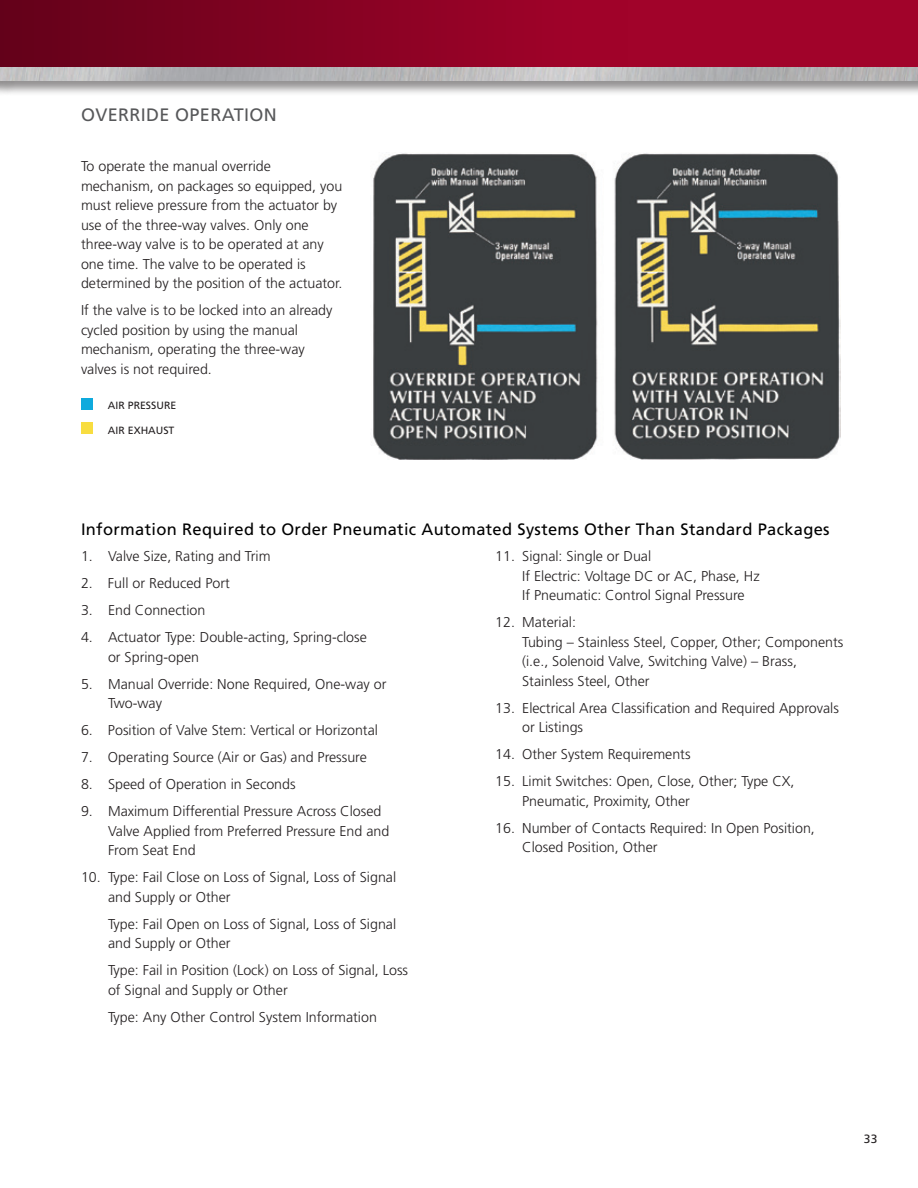
<style>
.page{position:relative;width:918px;height:1188px;background:#fff}
.page>*{position:absolute;margin:0;border:0;box-sizing:border-box;transform-origin:0 0}
.Title_2_CAPS{font:18px "Frutiger LT Std";letter-spacing:.02em;color:#57585a}
.Title_3_lowercase{font:16.5px "Frutiger LT Std";letter-spacing:.02em;color:#000}
.Text{font:300 14.25px/19.5px "Frutiger LT Std";color:#231f20}
.t1{font:12px "Frutiger LT Std";color:#231f20}
.Notes{font:10.5px "Frutiger LT Std";color:#231f20}
</style>
<div class="page">
<div style="left:81px;top:398px;width:12px;height:12px;background:#0faadd"></div>
<div style="left:81px;top:422px;width:12px;height:12px;background:#f8dd40"></div>
<img style="left:373px;top:153px;width:467px;height:307px">
<div style="left:0;top:0;width:918px;height:68px;background:#a1032a"></div>
<div style="left:0;top:0;width:628px;height:68px;background:linear-gradient(to right,#64021a,#a4022a)"></div>
<div style="left:0;top:66px;width:918px;height:30px;background:#231f20;opacity:.5"></div>
<img style="left:0;top:68px;width:918px;height:13px">
<p class="Title_2_CAPS" style="left:81px;top:105px;width:197px">OVERRIDE OPERATION</p>
<p class="Text" style="left:81px;top:157px;width:263px">To operate the manual override mechanism, on packages so equipped, you must relieve pressure from the actuator by use of the three-way valves. Only one three-way valve is to be operated at any one time. The valve to be operated is determined by the position of the actuator.</p>
<p class="Text" style="left:81px;top:301px;width:253px">If the valve is to be locked into an already cycled position by using the manual mechanism, operating the three-way valves is not required.</p>
<p class="Notes" style="left:108px;top:399px;width:70px">AIR PRESSURE</p>
<p class="Notes" style="left:108px;top:424px;width:68px">AIR EXHAUST</p>
<p class="Title_3_lowercase" style="left:81px;top:520px;width:750px">Information Required to Order Pneumatic Automated Systems Other Than Standard Packages</p>
<p class="Text" style="left:81px;top:547px;width:191px">1. Valve Size, Rating and Trim</p>
<p class="Text" style="left:81px;top:574px;width:150px">2. Full or Reduced Port</p>
<p class="Text" style="left:81px;top:601px;width:126px">3. End Connection</p>
<p class="Text" style="left:108px;top:628px;width:260px;text-indent:-27px">4. Actuator Type: Double-acting, Spring-close or Spring-open</p>
<p class="Text" style="left:108px;top:674px;width:280px;text-indent:-27px">5. Manual Override: None Required, One-way or<br>Two-way</p>
<p class="Text" style="left:81px;top:721px;width:298px">6. Position of Valve Stem: Vertical or Horizontal</p>
<p class="Text" style="left:81px;top:748px;width:287px">7. Operating Source (Air or Gas) and Pressure</p>
<p class="Text" style="left:81px;top:775px;width:216px">8. Speed of Operation in Seconds</p>
<p class="Text" style="left:108px;top:802px;width:283px;text-indent:-27px">9. Maximum Differential Pressure Across Closed<br>Valve Applied from Preferred Pressure End and<br>From Seat End</p>
<p class="Text" style="left:108px;top:868px;width:290px;text-indent:-27px">10. Type: Fail Close on Loss of Signal, Loss of Signal and Supply or Other</p>
<p class="Text" style="left:108px;top:914px;width:290px">Type: Fail Open on Loss of Signal, Loss of Signal and Supply or Other</p>
<p class="Text" style="left:108px;top:961px;width:302px">Type: Fail in Position (Lock) on Loss of Signal, Loss of Signal and Supply or Other</p>
<p class="Text" style="left:108px;top:1007px;width:270px">Type: Any Other Control System Information</p>
<p class="Text" style="left:522px;top:547px;width:239px;text-indent:-27px">11. Signal: Single or Dual<br>If Electric: Voltage DC or AC, Phase, Hz<br>If Pneumatic: Control Signal Pressure</p>
<p class="Text" style="left:495px;top:613px;width:82px">12. Material:</p>
<p class="Text" style="left:522px;top:632px;width:323px">Tubing – Stainless Steel, Copper, Other; Components (i.e., Solenoid Valve, Switching Valve) – Brass,<br>Stainless Steel, Other</p>
<p class="Text" style="left:522px;top:698px;width:318px;text-indent:-27px">13. Electrical Area Classification and Required Approvals or Listings</p>
<p class="Text" style="left:495px;top:745px;width:197px">14. Other System Requirements</p>
<p class="Text" style="left:522px;top:772px;width:274px;text-indent:-27px">15. Limit Switches: Open, Close, Other; Type CX,<br>Pneumatic, Proximity, Other</p>
<p class="Text" style="left:522px;top:818px;width:294px;text-indent:-27px">16. Number of Contacts Required: In Open Position,<br>Closed Position, Other</p>
<p class="t1" style="left:864px;top:1132px;width:15px">33</p>
</div>
